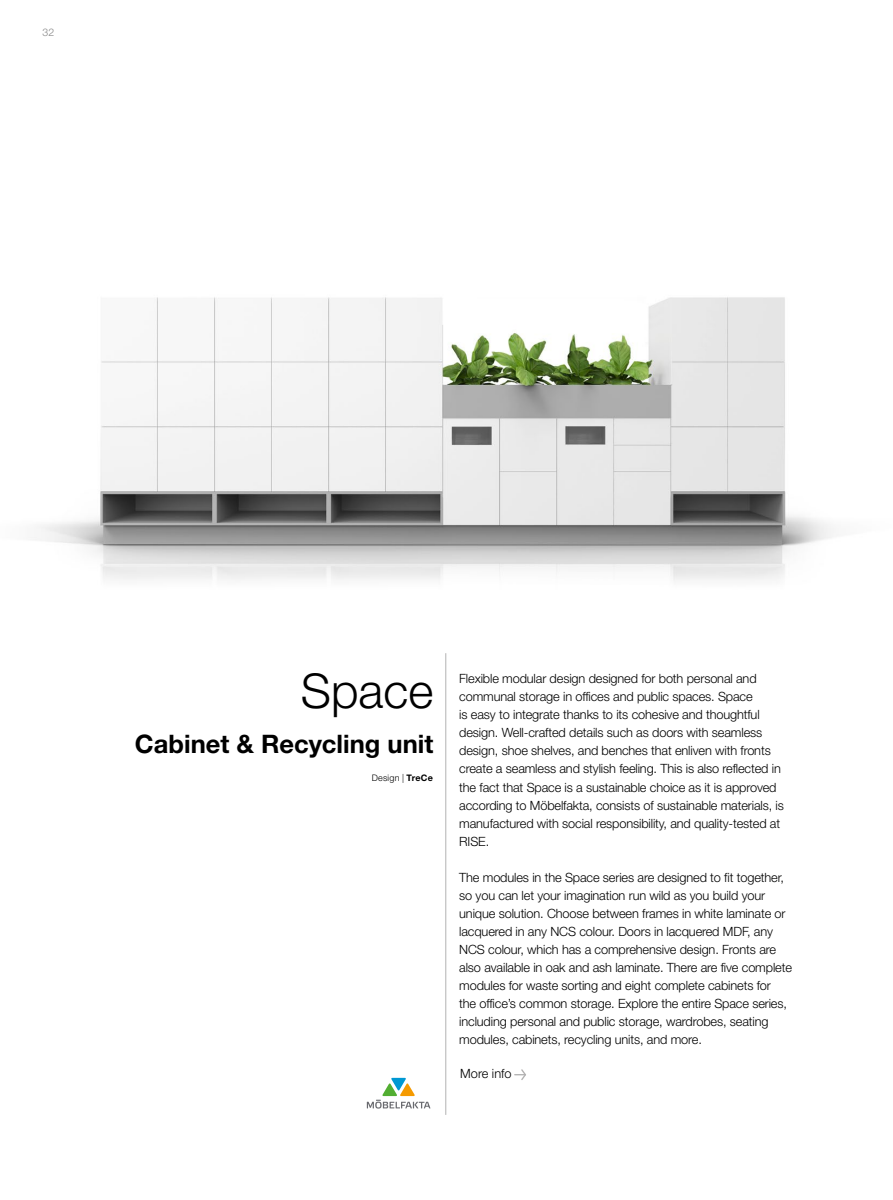
<style>
.page{position:relative;width:893px;height:1200px;background:#fff}
.page>*{position:absolute;margin:0;border:0;box-sizing:border-box;transform-origin:0 0}
.t1{font:300 48px "Helvetica Neue LT Std";color:#000}
.t2{font:700 25.5px "Helvetica Neue LT Std";color:#000}
.t3{font:300 12.75px/18px "Helvetica Neue LT Std";letter-spacing:-.01em;color:#000}
.t4{font:300 10.5px "Helvetica Neue LT Std";color:#878787}
.t5{font:300 9px "Helvetica Neue LT Std";letter-spacing:.025em;color:#000}
.s1{font-weight:700}
</style>
<div class="page">
<svg style="left:367px;top:1077px;width:63px;height:31px"></svg>
<hr style="left:445px;top:653px;width:1px;height:461px;background:#b3b2b2">
<img style="left:34px;top:297px;width:800px;height:284px">
<svg style="left:514px;top:1069px;width:12px;height:10px"></svg>
<p class="t4" style="left:43px;top:26px;width:13px">32</p>
<h1 class="t1" style="left:301px;top:661px;width:134px">Space</h1>
<h2 class="t2" style="left:135px;top:728px;width:300px">Cabinet &amp; Recycling unit</h2>
<p class="t5" style="left:372px;top:772px;width:63px">Design | <span class="s1">TreCe</span></p>
<p class="t3" style="left:459px;top:669px;width:326px">Flexible modular design designed for both personal and communal storage in offices and public spaces. Space<br>is easy to integrate thanks to its cohesive and thoughtful design. Well-crafted details such as doors with seamless design, shoe shelves, and benches that enliven with fronts create a seamless and stylish feeling. This is also reflected in the fact that Space is a sustainable choice as it is approved according to Möbelfakta, consists of sustainable materials, is manufactured with social responsibility, and quality-tested at RISE.</p>
<p class="t3" style="left:459px;top:867px;width:334px">The modules in the Space series are designed to fit together, so you can let your imagination run wild as you build your unique solution. Choose between frames in white laminate or lacquered in any NCS colour. Doors in lacquered MDF, any NCS colour, which has a comprehensive design. Fronts are also available in oak and ash laminate. There are five complete modules for waste sorting and eight complete cabinets for<br>the office’s common storage. Explore the entire Space series, including personal and public storage, wardrobes, seating modules, cabinets, recycling units, and more.</p>
<p class="t3" style="left:460px;top:1064px;width:53px">More info</p>
</div>
